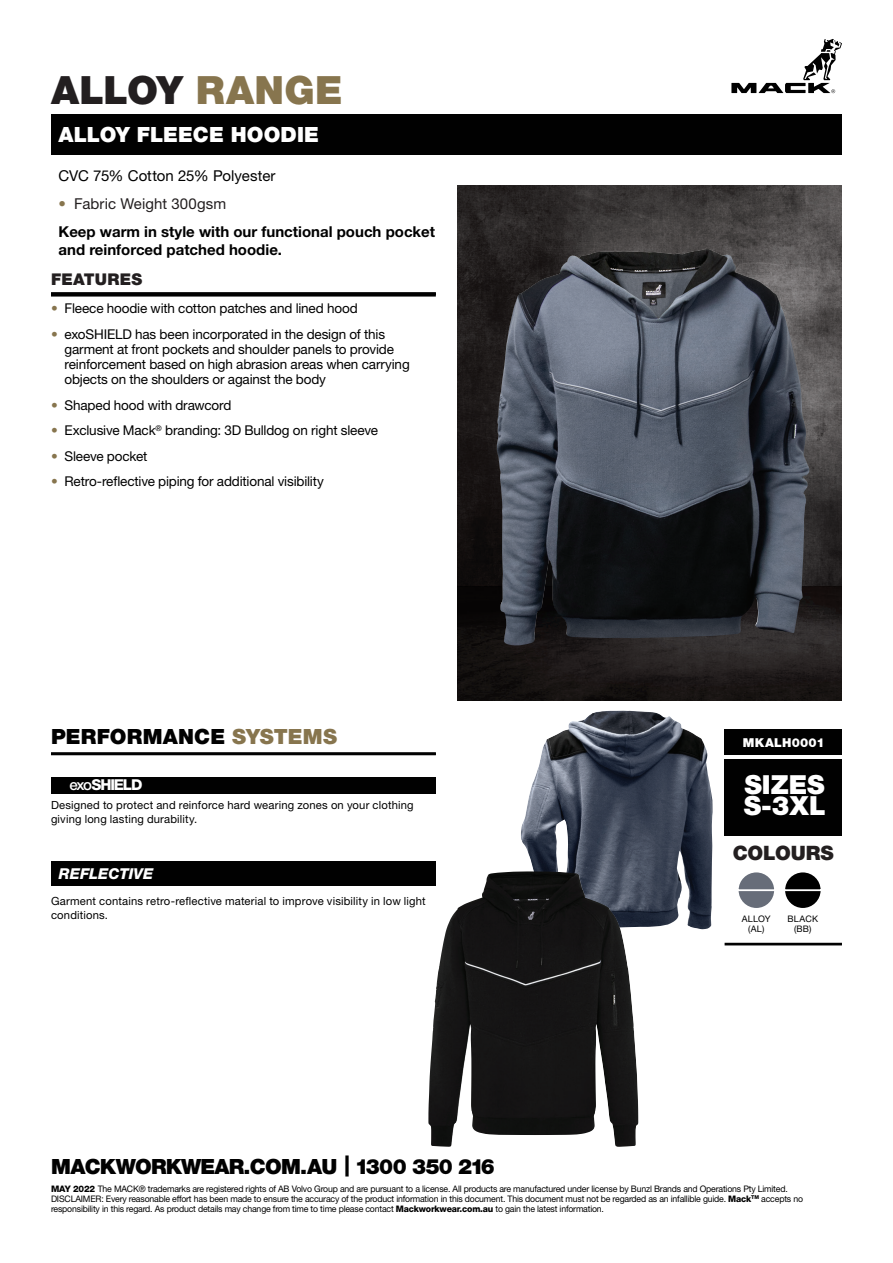
<style>
.page{position:relative;width:893px;height:1263px;background:#fff}
.page>*{position:absolute;margin:0;border:0;box-sizing:border-box;transform-origin:0 0}
.t1{font:900 39px "Helvetica Neue LT Std";letter-spacing:.005em;color:#231f20}
.t2{font:900 26.4px "Helvetica Neue LT Std";color:#fff}
.t3{font:900 26.25px "Helvetica Neue LT Std";color:#fff}
.t4{font:900 21px "Helvetica Neue LT Std";letter-spacing:-.04em;color:#010101}
.t5{font:900 21px "Helvetica Neue LT Std";letter-spacing:.005em;color:#010101}
.t6{font:900 21px "Helvetica Neue LT Std";letter-spacing:.005em;color:#fff}
.t7{font:900 19.8px "Helvetica Neue LT Std";color:#231f20}
.t8{font:900 16.2px "Helvetica Neue LT Std";letter-spacing:.015em;color:#231f20}
.t9{font:700 15px/28.7px "Helvetica Neue LT Std";color:#010101}
.t10{font:15px "Helvetica Neue LT Std";color:#010101}
.t11{font:italic 800 15px "Helvetica Neue LT Std";color:#fff}
.t12{font:800 15px "Helvetica Neue LT Std";letter-spacing:-.08em;color:#fff}
.t13{font:13.5px/15px "Helvetica Neue LT Std";letter-spacing:-.01em;color:#010101}
.t14{font:900 12.3px "Helvetica Neue LT Std";letter-spacing:.02em;color:#fff}
.t15{font:11.25px/14.4px "Helvetica Neue LT Std";letter-spacing:.015em;color:#010101}
.t16{font:9px/9.8px "Helvetica Neue LT Std";letter-spacing:-.02em;color:#010101;text-align:center}
.s1{color:#87754e}
.s2{font-weight:400;color:#87754e}
.s3{font-weight:400;color:#231f20}
.s4{font-weight:500}
.s5{font-weight:800}
</style>
<div class="page">
<svg style="left:731px;top:39px;width:111px;height:54px"></svg>
<div style="left:51px;top:114px;width:791px;height:41px;background:#010101"></div>
<img style="left:457px;top:186px;width:385px;height:514px">
<hr style="left:725px;top:943px;width:117px;height:2px;background:#010101">
<div style="left:724px;top:759px;width:118px;height:77px;background:#010101"></div>
<div style="left:724px;top:729px;width:118px;height:26px;background:#010101"></div>
<img style="left:495px;top:249px;width:316px;height:398px">
<img style="left:521px;top:710px;width:192px;height:219px">
<div style="left:51px;top:777px;width:385px;height:16px;background:#010101"></div>
<div style="left:51px;top:861px;width:385px;height:25px;background:#010101"></div>
<hr style="left:51px;top:292px;width:385px;height:3px;background:#010101">
<hr style="left:51px;top:294px;width:385px;height:3px;background:#010101">
<div style="left:738px;top:872px;width:37px;height:37px;background:#676d79;border-radius:50%"></div>
<div style="left:737px;top:871px;width:39px;height:39px;border:2px solid #fff;border-radius:50%"></div>
<div style="left:784px;top:872px;width:37px;height:37px;background:#000;border-radius:50%"></div>
<div style="left:783px;top:871px;width:39px;height:39px;border:2px solid #fff;border-radius:50%"></div>
<svg style="left:737px;top:871px;width:85px;height:21px"></svg>
<hr style="left:51px;top:752px;width:385px;height:3px;background:#010101">
<img style="left:428px;top:872px;width:191px;height:275px">
<h1 class="t1" style="left:51px;top:67px;width:293px">ALLOY <span class="s1">RANGE</span></h1>
<h3 class="t6" style="left:59px;top:122px;width:262px">ALLOY FLEECE HOODIE</h3>
<h3 class="t10" style="left:59px;top:167px;width:219px">CVC 75% Cotton 25% Polyester</h3>
<h3 class="t9" style="left:59px;top:188px;width:378px"><span class="s2">•</span> <span class="s3">Fabric Weight 300gsm<br></span>Keep warm in style with our functional pouch pocket</h3>
<h3 class="t9" style="left:59px;top:235px;width:225px">and reinforced patched hoodie.</h3>
<h3 class="t8" style="left:51px;top:270px;width:93px">FEATURES</h3>
<h3 class="t13" style="left:51px;top:301px;width:308px"><span class="s1">•</span> Fleece hoodie with cotton patches and lined hood</h3>
<h3 class="t13" style="left:65px;top:326px;width:347px;text-indent:-13px"><span class="s1">•</span> exoSHIELD has been incorporated in the design of this garment at front pockets and shoulder panels to provide reinforcement based on high abrasion areas when carrying objects on the shoulders or against the body</h3>
<h3 class="t13" style="left:51px;top:397px;width:182px"><span class="s1">•</span> Shaped hood with drawcord</h3>
<h3 class="t13" style="left:51px;top:423px;width:328px"><span class="s1">•</span> Exclusive Mack<sup>®</sup> branding: 3D Bulldog on right sleeve</h3>
<h3 class="t13" style="left:51px;top:448px;width:98px"><span class="s1">•</span> Sleeve pocket</h3>
<h3 class="t13" style="left:51px;top:474px;width:274px"><span class="s1">•</span> Retro-reflective piping for additional visibility</h3>
<h3 class="t5" style="left:51px;top:724px;width:288px">PERFORMANCE <span class="s1">SYSTEMS</span></h3>
<h3 class="t12" style="left:70px;top:776px;width:74px"><span class="s4">exo</span>SHIELD</h3>
<p class="t15" style="left:51px;top:797px;width:364px">Designed to protect and reinforce hard wearing zones on your clothing giving long lasting durability.</p>
<h3 class="t11" style="left:59px;top:865px;width:96px">REFLECTIVE</h3>
<p class="t15" style="left:51px;top:894px;width:376px">Garment contains retro-reflective material to improve visibility in low light conditions.</p>
<h3 class="t4" style="left:51px;top:1154px;width:445px">MACKWORKWEAR.COM.AU | 1300 350 216</h3>
<h3 class="t14" style="left:743px;top:735px;width:83px">MKALH0001</h3>
<h3 class="t3" style="left:744px;top:768px;width:82px">SIZES</h3>
<h2 class="t2" style="left:744px;top:790px;width:84px">S-3XL</h2>
<h3 class="t7" style="left:733px;top:841px;width:103px">COLOURS</h3>
<p class="t16" style="left:742px;top:913px;width:30px;line-height:10.4px">ALLOY (AL)</p>
<p class="t16" style="left:788px;top:913px;width:32px;line-height:10.4px">BLACK (BB)</p>
<p class="t16" style="left:51px;top:1184px;width:753px;text-align:left"><span class="s5">MAY 2022</span> The MACK® trademarks are registered rights of AB Volvo Group and are pursuant to a license. All products are manufactured under license by Bunzl Brands and Operations Pty Limited.<br>DISCLAIMER: Every reasonable effort has been made to ensure the accuracy of the product information in this document. This document must not be regarded as an infallible guide. <span class="s5">Mack</span><sup>TM</sup> accepts no responsibility in this regard. As product details may change from time to time please contact <span class="s5">Mackworkwear.com.au</span> to gain the latest information.</p>
</div>
